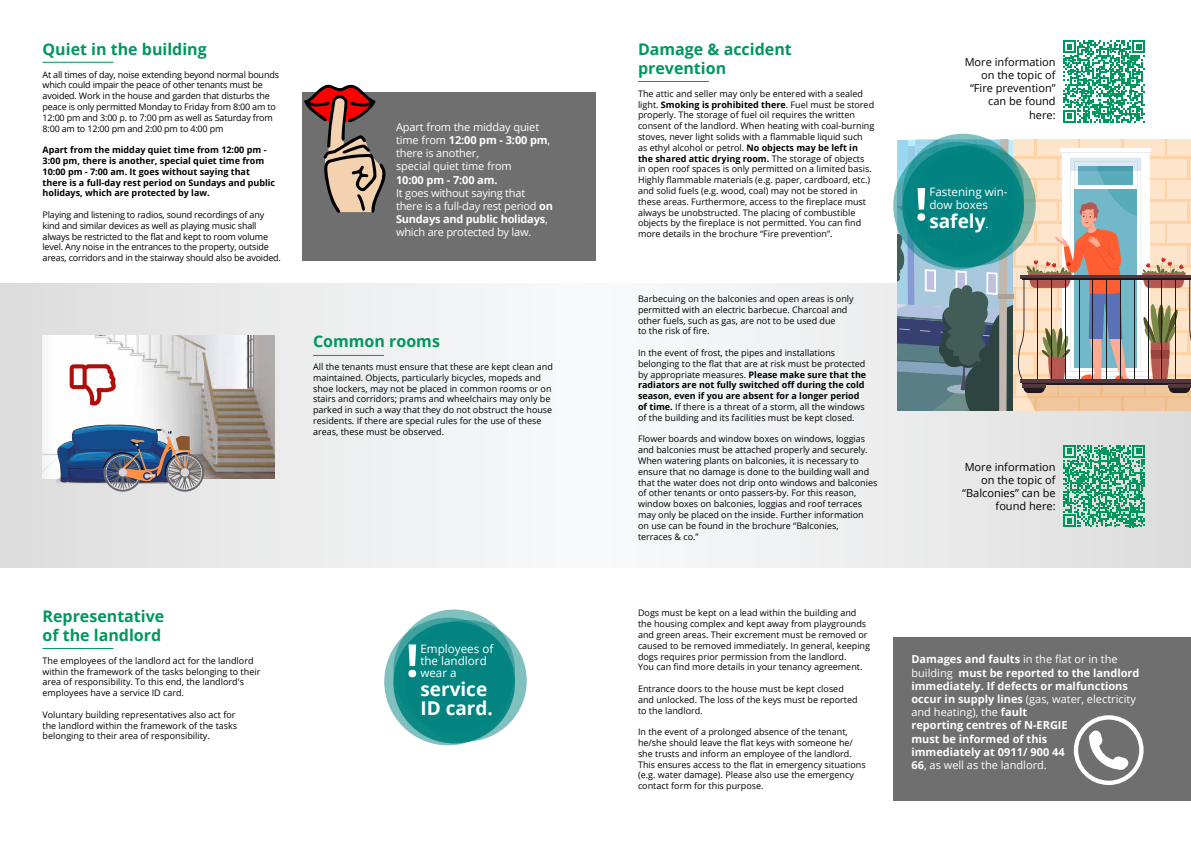
<style>
.page{position:relative;width:1191px;height:842px;background:#fff}
.page>*{position:absolute;margin:0;border:0;box-sizing:border-box;transform-origin:0 0}
.t1{font:700 19px/19px "Open Sans";color:#fff}
.t2{font:700 16px/19.2px "Open Sans";color:#00975f}
.t3{font:11.6px/12.4px "Open Sans";color:#fff}
.t4{font:700 11px/13.2px "Open Sans";color:#fff}
.t5{font:11px/13.2px "Open Sans";letter-spacing:-.02em;color:#fff}
.t6{font:11px/13.2px "Open Sans";color:#000;text-align:right}
.t7{font:9px/10.8px "Open Sans";color:#000}
.t8{font:9px/10.8px "Open Sans";letter-spacing:-.02em;color:#000}
.t9{font:700 9px/10.8px "Open Sans";color:#000}
.s1{font-weight:700}
.s2{font-weight:400;font-size:11.6px}
.s3{font-weight:400}
</style>
<div class="page">
<svg style="left:0;top:283px;width:1191px;height:284px"></svg>
<img style="left:43px;top:335px;width:231px;height:143px">
<img style="left:56px;top:425px;width:148px;height:67px">
<svg style="left:67px;top:362px;width:52px;height:56px"></svg>
<div style="left:302px;top:93px;width:293px;height:168px;background:#706f6f"></div>
<svg style="left:304px;top:84px;width:83px;height:129px"></svg>
<div style="left:893px;top:637px;width:298px;height:163px;background:#706f6f"></div>
<svg style="left:405px;top:620px;width:122px;height:121px"></svg>
<svg style="left:384px;top:618px;width:128px;height:127px"></svg>
<svg style="left:393px;top:609px;width:122px;height:122px;background:#5cafad"></svg>
<div style="left:393px;top:622px;width:122px;height:121px;background:#008380;border-radius:50%"></div>
<svg style="left:1073px;top:715px;width:70px;height:70px"></svg>
<hr style="left:638px;top:81px;width:71px;height:1px;background:#00975f">
<svg style="left:897px;top:140px;width:294px;height:270px;background:#94a59f"></svg>
<hr style="left:43px;top:62px;width:70px;height:1px;background:#00975f">
<hr style="left:313px;top:355px;width:71px;height:1px;background:#00975f">
<hr style="left:43px;top:648px;width:70px;height:1px;background:#00975f">
<svg style="left:408px;top:644px;width:8px;height:33px"></svg>
<svg style="left:1063px;top:40px;width:82px;height:83px"></svg>
<svg style="left:1063px;top:445px;width:82px;height:82px;background:#5cb594"></svg>
<h2 class="t2" style="left:43px;top:39px;width:166px">Quiet in the building</h2>
<p class="t8" style="left:43px;top:69px;width:238px">At all times of day, noise extending beyond normal bounds which could impair the peace of other tenants must be avoided. Work in the house and garden that disturbs the peace is only permitted Monday to Friday from 8:00 am to 12:00 pm and 3:00 p. to 7:00 pm as well as Saturday from 8:00 am to 12:00 pm and 2:00 pm to 4:00 pm</p>
<p class="t9" style="left:43px;top:144px;width:234px">Apart from the midday quiet time from 12:00 pm - 3:00 pm, there is another, special quiet time from 10:00 pm - 7:00 am. It goes without saying that there is a full-day rest period on Sundays and public holidays, which are protected by law.</p>
<p class="t8" style="left:43px;top:209px;width:240px">Playing and listening to radios, sound recordings of any kind and similar devices as well as playing music shall always be restricted to the flat and kept to room volume level. Any noise in the entrances to the property, outside areas, corridors and in the stairway should also be avoided.</p>
<p class="t5" style="left:396px;top:120px;width:156px">Apart from the midday quiet time from <span class="s1">12:00 pm - 3:00 pm</span>, there is another,<br>special quiet time from</p>
<p class="t4" style="left:396px;top:173px;width:103px">10:00 pm - 7:00 am.</p>
<p class="t5" style="left:396px;top:186px;width:158px">It goes without saying that there is a full-day rest period <span class="s1">on<br>Sundays and public holidays</span>, which are protected by law.</p>
<h2 class="t2" style="left:313px;top:331px;width:128px">Common rooms</h2>
<p class="t7" style="left:313px;top:361px;width:241px">All the tenants must ensure that these are kept clean and maintained. Objects, particularly bicycles, mopeds and shoe lockers, may not be placed in common rooms or on stairs and corridors; prams and wheelchairs may only be parked in such a way that they do not obstruct the house residents. If there are special rules for the use of these areas, these must be observed.</p>
<h2 class="t2" style="left:43px;top:606px;width:123px">Representative of the landlord</h2>
<p class="t7" style="left:43px;top:655px;width:219px">The employees of the landlord act for the landlord within the framework of the tasks belonging to their area of responsibility. To this end, the landlord's employees have a service ID card.</p>
<p class="t7" style="left:43px;top:709px;width:196px">Voluntary building representatives also act for the landlord within the framework of the tasks belonging to their area of responsibility.</p>
<p class="t3" style="left:420px;top:642px;width:74px">Employees of the landlord wear a</p>
<h1 class="t1" style="left:420px;top:680px;width:74px">service<br>ID card.</h1>
<h2 class="t2" style="left:638px;top:39px;width:155px">Damage &amp; accident prevention</h2>
<p class="t7" style="left:638px;top:88px;width:238px">The attic and seller may only be entered with a sealed light. <span class="s1">Smoking is prohibited there</span>. Fuel must be stored properly. The storage of fuel oil requires the written consent of the landlord. When heating with coal-burning stoves, never light solids with a flammable liquid such<br>as ethyl alcohol or petrol. <span class="s1">No objects may be left in the shared attic drying room.</span> The storage of objects in open roof spaces is only permitted on a limited basis.<br>Highly flammable materials (e.g. paper, cardboard, etc.) and solid fuels (e.g. wood, coal) may not be stored in these areas. Furthermore, access to the fireplace must always be unobstructed. The placing of combustible objects by the fireplace is not permitted. You can find more details in the brochure “Fire prevention”.</p>
<p class="t7" style="left:638px;top:293px;width:217px">Barbecuing on the balconies and open areas is only permitted with an electric barbecue. Charcoal and other fuels, such as gas, are not to be used due<br>to the risk of fire.</p>
<p class="t7" style="left:638px;top:347px;width:230px">In the event of frost, the pipes and installations belonging to the flat that are at risk must be protected by appropriate measures. <span class="s1">Please make sure that the radiators are not fully switched off during the cold season, even if you are absent for a longer period of time.</span> If there is a threat of a storm, all the windows of the building and its facilities must be kept closed.</p>
<p class="t7" style="left:638px;top:433px;width:241px">Flower boards and window boxes on windows, loggias and balconies must be attached properly and securely.<br>When watering plants on balconies, it is necessary to ensure that no damage is done to the building wall and that the water does not drip onto windows and balconies of other tenants or onto passers-by. For this reason, window boxes on balconies, loggias and roof terraces may only be placed on the inside. Further information<br>on use can be found in the brochure “Balconies,<br>terraces &amp; co.”</p>
<p class="t7" style="left:638px;top:607px;width:233px">Dogs must be kept on a lead within the building and the housing complex and kept away from playgrounds and green areas. Their excrement must be removed or caused to be removed immediately. In general, keeping dogs requires prior permission from the landlord.<br>You can find more details in your tenancy agreement.</p>
<p class="t7" style="left:638px;top:683px;width:221px">Entrance doors to the house must be kept closed and unlocked. The loss of the keys must be reported to the landlord.</p>
<p class="t7" style="left:638px;top:726px;width:229px">In the event of a prolonged absence of the tenant, he/she should leave the flat keys with someone he/ she trusts and inform an employee of the landlord.<br>This ensures access to the flat in emergency situations (e.g. water damage). Please also use the emergency contact form for this purpose.</p>
<p class="t6" style="left:964px;top:55px;width:92px">More information on the topic of “Fire prevention” can be found here:</p>
<p class="t3" style="left:929px;top:185px;width:80px">Fastening win&shy;dow boxes</p>
<h1 class="t1" style="left:929px;top:211px;width:61px">safely<span class="s2">.</span></h1>
<p class="t6" style="left:962px;top:460px;width:95px">More information on the topic of “Balconies” can be found here:</p>
<p class="t4" style="left:911px;top:652px;width:230px">Damages and faults <span class="s3">in the flat or in the building</span> must be reported to the landlord immediately. If defects or malfunctions occur in supply lines <span class="s3">(gas, water, electricity and heating), the</span> fault<br>reporting centres of N-ERGIE<br>must be informed of this<br>immediately at 0911/ 900 44<br>66<span class="s3">, as well as the landlord.</span></p>
</div>
